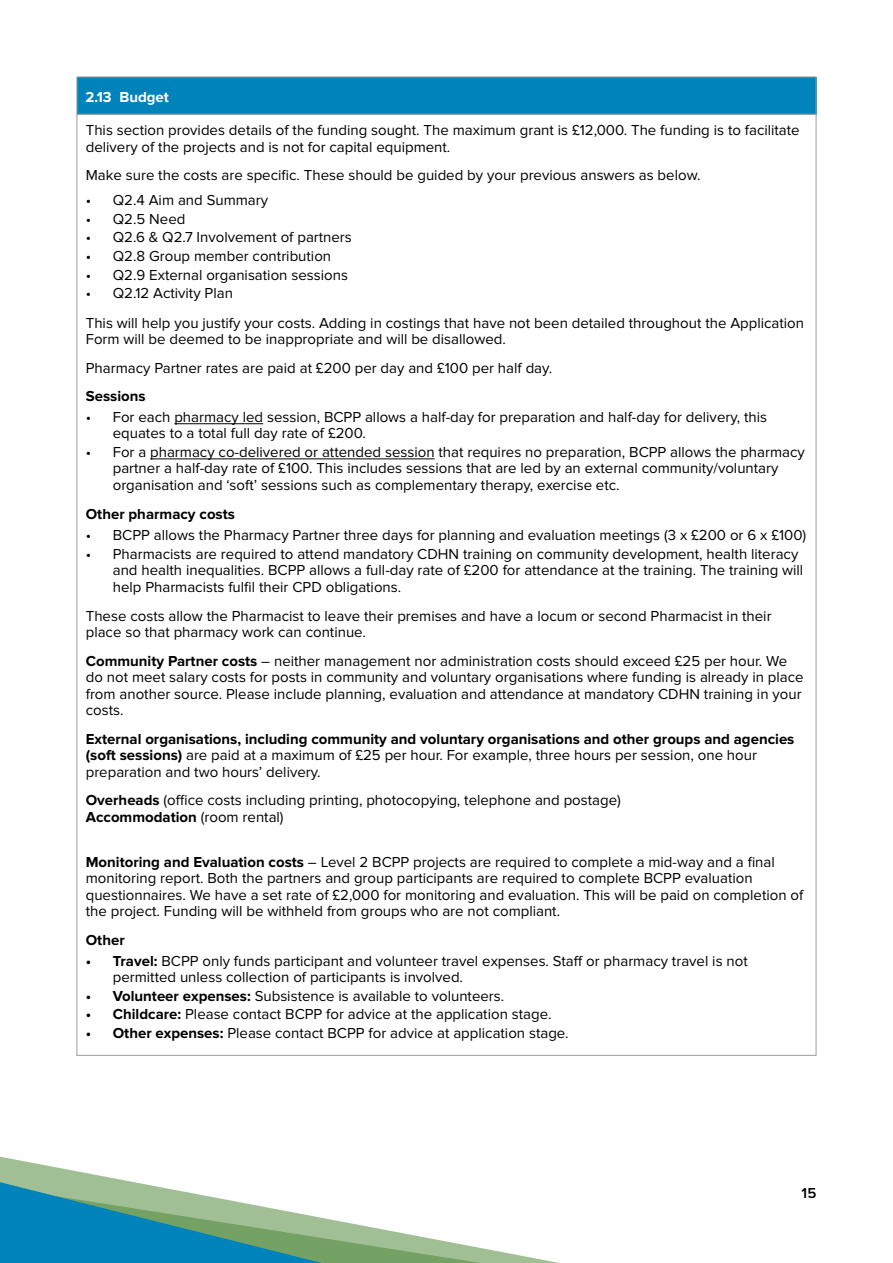
<style>
.page{position:relative;width:893px;height:1263px;background:#fff}
.page>*{position:absolute;margin:0;border:0;box-sizing:border-box;transform-origin:0 0}
.t1{font:15px/16.5px "Proxima Nova";color:#000}
.t2{font:700 15px/16.5px "Proxima Nova";color:#000}
.t3{font:700 15px "Proxima Nova";color:#fff}
.t4{font:600 15px "Proxima Nova";color:#000}
.s1{font-weight:700}
.s2{font-weight:400}
</style>
<div class="page">
<svg style="left:0;top:1157px;width:559px;height:106px"></svg>
<svg style="left:0;top:1182px;width:480px;height:81px"></svg>
<div style="left:77px;top:77px;width:739px;height:37px;background:#0083bb"></div>
<hr style="left:77px;top:77px;width:739px;height:1px;background:#9d9d9c">
<hr style="left:77px;top:77px;width:1px;height:37px;background:#9d9d9c">
<hr style="left:816px;top:77px;width:1px;height:37px;background:#9d9d9c">
<hr style="left:174px;top:423px;width:89px;height:1px;background:#000">
<hr style="left:150px;top:459px;width:285px;height:1px;background:#000">
<p class="t3" style="left:85px;top:88px;width:85px">2.13 Budget</p>
<p class="t1" style="left:86px;top:122px;width:715px">This section provides details of the funding sought. The maximum grant is £12,000. The funding is to facilitate delivery of the projects and is not for capital equipment.</p>
<p class="t1" style="left:86px;top:167px;width:616px">Make sure the costs are specific. These should be guided by your previous answers as below.</p>
<p class="t1" style="left:86px;top:192px;width:184px">• Q2.4 Aim and Summary</p>
<p class="t1" style="left:86px;top:211px;width:101px">• Q2.5 Need</p>
<p class="t1" style="left:86px;top:229px;width:268px">• Q2.6 &amp; Q2.7 Involvement of partners</p>
<p class="t1" style="left:86px;top:248px;width:247px">• Q2.8 Group member contribution</p>
<p class="t1" style="left:86px;top:267px;width:264px">• Q2.9 External organisation sessions</p>
<p class="t1" style="left:86px;top:279px;width:720px;line-height:29.2px">• Q2.12 Activity Plan<br>This will help you justify your costs. Adding in costings that have not been detailed throughout the Application</p>
<p class="t1" style="left:86px;top:325px;width:468px;line-height:28.5px">Form will be deemed to be inappropriate and will be disallowed.<br>Pharmacy Partner rates are paid at £200 per day and £100 per half day.</p>
<p class="t2" style="left:86px;top:388px;width:61px">Sessions</p>
<p class="t1" style="left:113px;top:409px;width:656px;text-indent:-27px">• For each pharmacy led session, BCPP allows a half-day for preparation and half-day for delivery, this equates to a total full day rate of £200.</p>
<p class="t1" style="left:113px;top:444px;width:694px;text-indent:-27px">• For a pharmacy co-delivered or attended session that requires no preparation, BCPP allows the pharmacy partner a half-day rate of £100. This includes sessions that are led by an external community/voluntary organisation and ‘soft’ sessions such as complementary therapy, exercise etc.</p>
<p class="t2" style="left:86px;top:506px;width:151px">Other pharmacy costs</p>
<p class="t1" style="left:86px;top:527px;width:722px">• BCPP allows the Pharmacy Partner three days for planning and evaluation meetings (3 x £200 or 6 x £100)</p>
<p class="t1" style="left:113px;top:545px;width:692px;text-indent:-27px">• Pharmacists are required to attend mandatory CDHN training on community development, health literacy and health inequalities. BCPP allows a full-day rate of £200 for attendance at the training. The training will help Pharmacists fulfil their CPD obligations.</p>
<p class="t1" style="left:86px;top:608px;width:687px">These costs allow the Pharmacist to leave their premises and have a locum or second Pharmacist in their place so that pharmacy work can continue.</p>
<p class="t1" style="left:86px;top:653px;width:719px"><span class="s1">Community Partner costs</span> – neither management nor administration costs should exceed £25 per hour. We do not meet salary costs for posts in community and voluntary organisations where funding is already in place from another source. Please include planning, evaluation and attendance at mandatory CDHN training in your costs.</p>
<p class="t2" style="left:86px;top:731px;width:710px">External organisations, including community and voluntary organisations and other groups and agencies (soft sessions) <span class="s2">are paid at a maximum of £25 per hour. For example, three hours per session, one hour preparation and two hours’ delivery.</span></p>
<p class="t1" style="left:86px;top:792px;width:537px"><span class="s1">Overheads</span> (office costs including printing, photocopying, telephone and postage)<br><span class="s1">Accommodation</span> (room rental)</p>
<p class="t1" style="left:86px;top:854px;width:719px"><span class="s1">Monitoring and Evaluation costs</span> – Level 2 BCPP projects are required to complete a mid-way and a final monitoring report. Both the partners and group participants are required to complete BCPP evaluation questionnaires. We have a set rate of £2,000 for monitoring and evaluation. This will be paid on completion of the project. Funding will be withheld from groups who are not compliant.</p>
<p class="t2" style="left:86px;top:932px;width:40px">Other</p>
<p class="t1" style="left:113px;top:952px;width:636px;text-indent:-27px"><span class="s1">• Travel:</span> BCPP only funds participant and volunteer travel expenses. Staff or pharmacy travel is not permitted unless collection of participants is involved.</p>
<p class="t1" style="left:86px;top:988px;width:420px"><span class="s1">• Volunteer expenses:</span> Subsistence is available to volunteers.</p>
<p class="t1" style="left:86px;top:1006px;width:467px"><span class="s1">• Childcare:</span> Please contact BCPP for advice at the application stage.</p>
<p class="t1" style="left:86px;top:1025px;width:484px"><span class="s1">• Other expenses:</span> Please contact BCPP for advice at application stage.</p>
<p class="t4" style="left:802px;top:1185px;width:16px">15</p>
</div>
